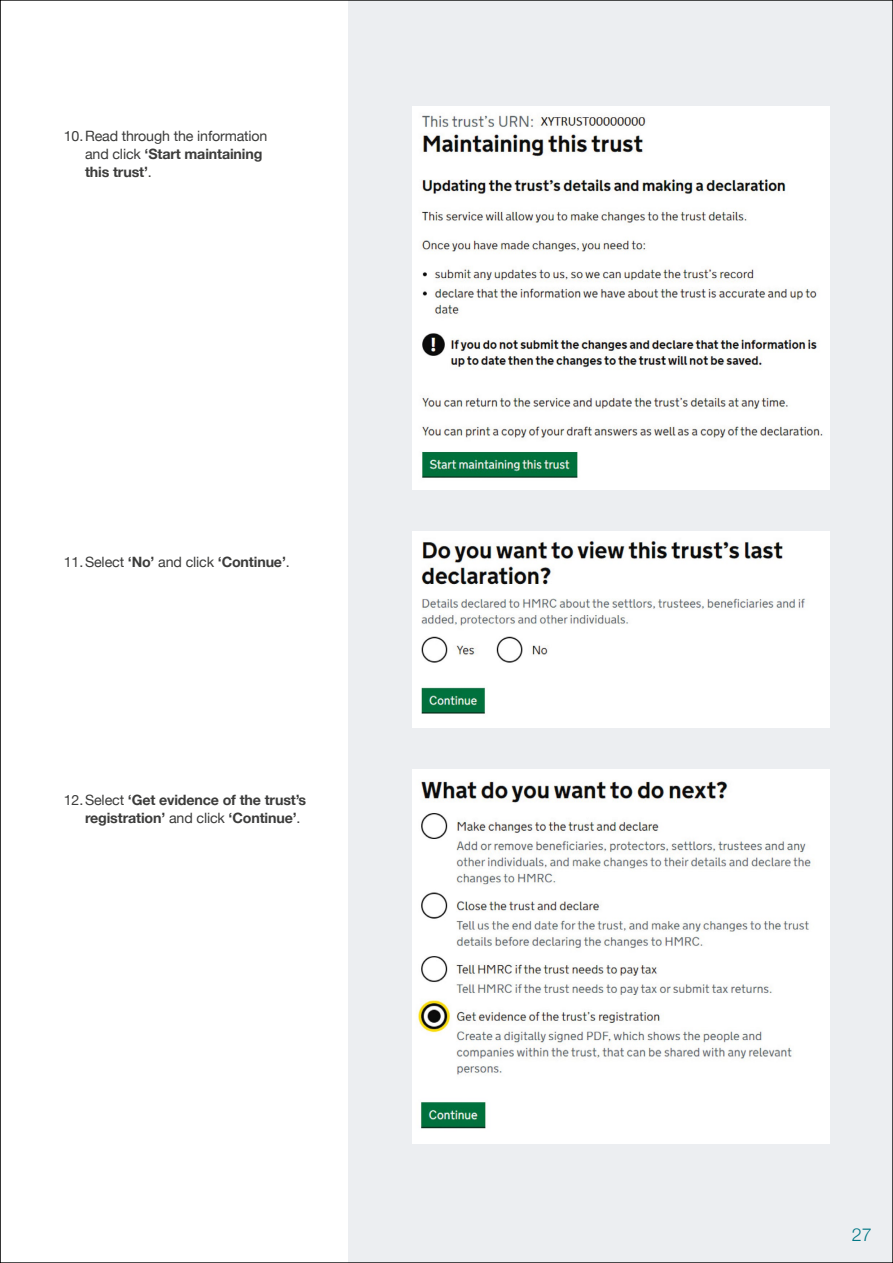
<style>
.page{position:relative;width:893px;height:1263px;background:#fff}
.page>*{position:absolute;margin:0;border:0;box-sizing:border-box;transform-origin:0 0}
.t1{font:300 18px "Helvetica Neue";color:#007684}
.t2{font:14.25px/18px "Helvetica Neue";letter-spacing:-.01em;color:#3c3c3b}
.t3{font:700 14.25px/18px "Helvetica Neue";letter-spacing:-.01em;color:#3c3c3b}
.s1{font-weight:700}
.s2{font-weight:400}
</style>
<div class="page">
<div style="left:349px;top:0;width:544px;height:1263px;background:#eceef1"></div>
<img style="left:412px;top:106px;width:417px;height:383px">
<img style="left:412px;top:531px;width:417px;height:196px">
<img style="left:412px;top:770px;width:417px;height:374px">
<p class="t2" style="left:85px;top:128px;width:184px;text-indent:-21px">10.Read through the information and click <span class="s1">‘Start maintaining this trust’</span>.</p>
<p class="t2" style="left:64px;top:553px;width:228px">11.Select <span class="s1">‘No’</span> and click <span class="s1">‘Continue’</span>.</p>
<p class="t3" style="left:85px;top:791px;width:223px;text-indent:-21px"><span class="s2">12.Select</span> ‘Get evidence of the trust’s registration’ <span class="s2">and click</span> ‘Continue’<span class="s2">.</span></p>
<p class="t1" style="left:852px;top:1220px;width:22px">27</p>
</div>
